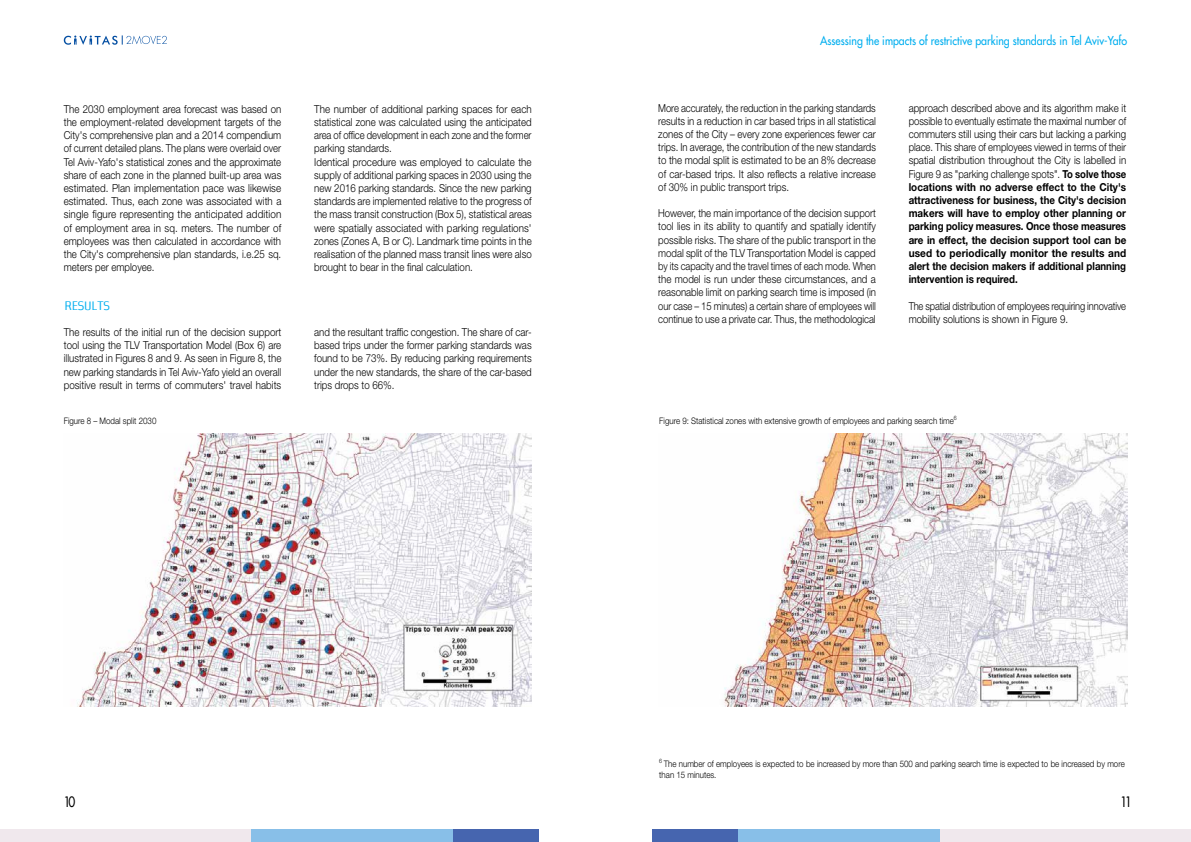
<style>
.page{position:relative;width:1191px;height:842px;background:#fff}
.page>*{position:absolute;margin:0;border:0;box-sizing:border-box;transform-origin:0 0}
.t1{font:500 14px "Futura Std";color:#000;scale:.84 1}
.t2{font:13px "Nuri";color:#00aeef;scale:.95 1}
.t3{font:500 12px "Futura Std";color:#00aeef;scale:.88 1}
.t4{font:300 11px/13.2px "Helvetica Neue LT Std";color:#000;text-align:justify;scale:.88 1}
.t5{font:700 11px/13.2px "Helvetica Neue LT Std";color:#000;text-align:justify;scale:.87 1}
.t6{font:300 11px/13.2px "Helvetica Neue LT Std";color:#000;scale:.89 1}
.t7{font:300 11px/13.2px "Helvetica Neue LT Std";color:#000;text-align:justify;scale:.87 1}
.t8{font:300 11px/13.2px "Helvetica Neue LT Std";color:#000;text-align:justify;scale:.86 1}
.t9{font:300 11px/13.2px "Helvetica Neue LT Std";color:#000;scale:.85 1}
.t10{font:300 9px/10.8px "Helvetica Neue LT Std";color:#000;scale:.88 1}
.s1{font-weight:300}
</style>
<div class="page">
<div style="left:938px;top:829px;width:253px;height:13px;background:#f0e8ed"></div>
<div style="left:652px;top:829px;width:88px;height:13px;background:#4665af"></div>
<div style="left:738px;top:829px;width:202px;height:13px;background:#88bfe8"></div>
<div style="left:452px;top:829px;width:87px;height:13px;background:#4665af"></div>
<div style="left:0;top:829px;width:253px;height:13px;background:#f0e8ed"></div>
<div style="left:251px;top:829px;width:202px;height:13px;background:#88bfe8"></div>
<svg style="left:64px;top:35px;width:103px;height:10px"></svg>
<img style="left:77px;top:434px;width:454px;height:272px">
<img style="left:724px;top:434px;width:403px;height:272px">
<p class="t4" style="left:64px;top:102px;width:249px">The 2030 employment area forecast was based on the employment-related development targets of the City's comprehensive plan and a 2014 compendium of current detailed plans. The plans were overlaid over Tel Aviv-Yafo's statistical zones and the approximate share of each zone in the planned built-up area was estimated. Plan implementation pace was likewise estimated. Thus, each zone was associated with a single figure representing the anticipated addition of employment area in sq. meters. The number of employees was then calculated in accordance with the City's comprehensive plan standards, i.e.25 sq. meters per employee.</p>
<p class="t6" style="left:314px;top:102px;width:246px">The number of additional parking spaces for each statistical zone was calculated using the anticipated area of office development in each zone and the former parking standards.<br>Identical procedure was employed to calculate the supply of additional parking spaces in 2030 using the new 2016 parking standards. Since the new parking standards are implemented relative to the progress of the mass transit construction (Box 5), statistical areas were spatially associated with parking regulations' zones (Zones A, B or C). Landmark time points in the realisation of the planned mass transit lines were also brought to bear in the final calculation.</p>
<p class="t2" style="left:64px;top:298px;width:49px">RESULTS</p>
<p class="t4" style="left:64px;top:325px;width:249px">The results of the initial run of the decision support tool using the TLV Transportation Model (Box 6) are illustrated in Figures 8 and 9. As seen in Figure 8, the new parking standards in Tel Aviv-Yafo yield an overall positive result in terms of commuters' travel habits</p>
<p class="t4" style="left:314px;top:325px;width:249px">and the resultant traffic congestion. The share of car&shy;based trips under the former parking standards was found to be 73%. By reducing parking requirements under the new standards, the share of the car-based trips drops to 66%.</p>
<p class="t10" style="left:64px;top:415px;width:107px">Figure 8 – Modal split 2030</p>
<p class="t3" style="left:820px;top:33px;width:350px">Assessing the impacts of restrictive parking standards in Tel Aviv-Yafo</p>
<p class="t8" style="left:658px;top:101px;width:254px">More accurately, the reduction in the parking standards results in a reduction in car based trips in all statistical zones of the City – every zone experiences fewer car trips. In average, the contribution of the new standards to the modal split is estimated to be an 8% decrease of car-based trips. It also reflects a relative increase of 30% in public transport trips.</p>
<p class="t7" style="left:658px;top:206px;width:252px">However, the main importance of the decision support tool lies in its ability to quantify and spatially identify possible risks. The share of the public transport in the modal split of the TLV Transportation Model is capped by its capacity and the travel times of each mode. When the model is run under these circumstances, and a reasonable limit on parking search time is imposed (in our case – 15 minutes) a certain share of employees will continue to use a private car. Thus, the methodological</p>
<p class="t5" style="left:908px;top:101px;width:252px"><span class="s1">approach described above and its algorithm make it possible to eventually estimate the maximal number of commuters still using their cars but lacking a parking place. This share of employees viewed in terms of their spatial distribution throughout the City is labelled in Figure 9 as "parking challenge spots".</span> To solve those locations with no adverse effect to the City's attractiveness for business, the City's decision makers will have to employ other planning or parking policy measures. Once those measures are in effect, the decision support tool can be used to periodically monitor the results and alert the decision makers if additional planning intervention is required.</p>
<p class="t9" style="left:908px;top:299px;width:257px">The spatial distribution of employees requiring innovative mobility solutions is shown in Figure 9.</p>
<p class="t10" style="left:659px;top:415px;width:340px">Figure 9: Statistical zones with extensive growth of employees and parking search time<sup>6</sup></p>
<p class="t10" style="left:659px;top:759px;width:530px"><sup>6</sup> The number of employees is expected to be increased by more than 500 and parking search time is expected to be increased by more than 15 minutes.</p>
<p class="t1" style="left:64px;top:793px;width:15px">10</p>
<p class="t1" style="left:1120px;top:793px;width:15px">11</p>
</div>
